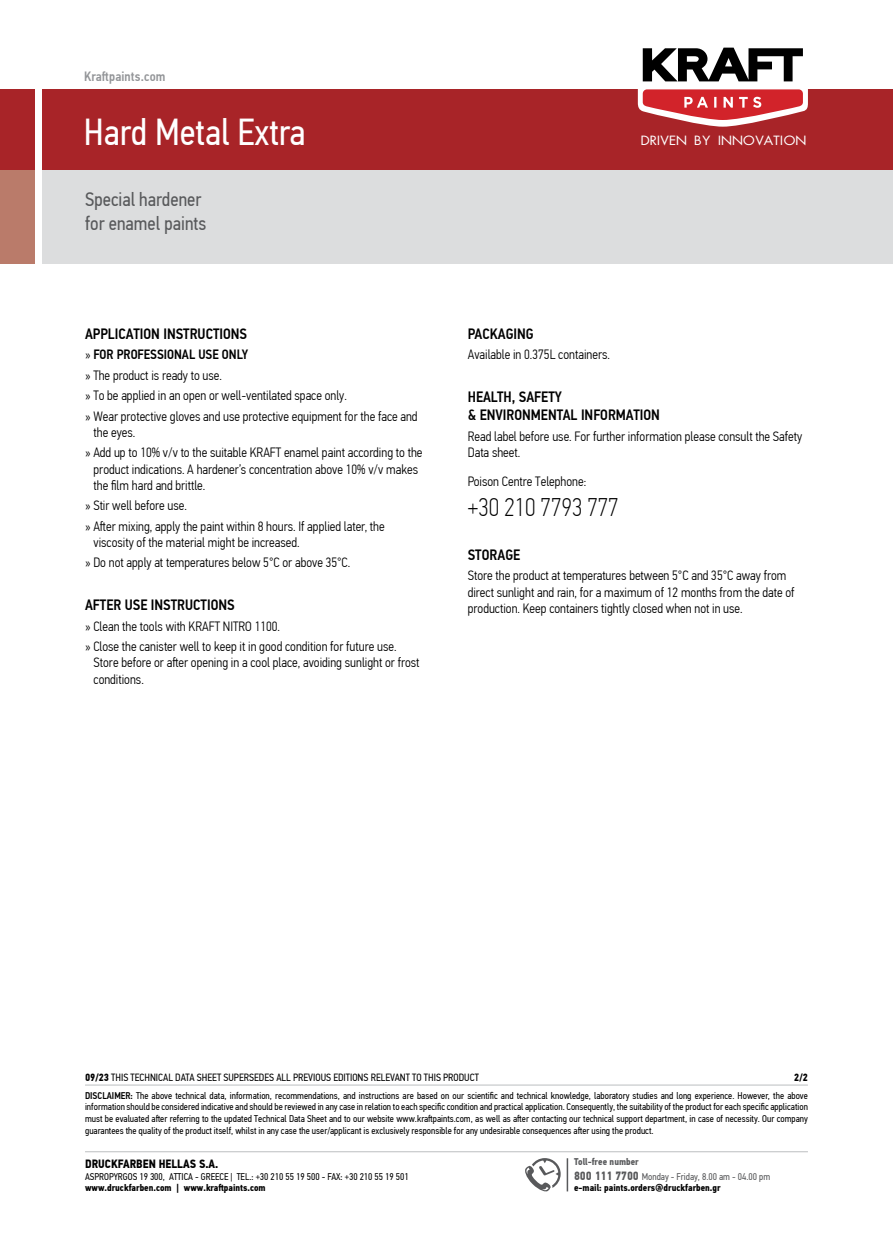
<style>
.page{position:relative;width:893px;height:1234px;background:#fff}
.page>*{position:absolute;margin:0;border:0;box-sizing:border-box;transform-origin:0 0}
.t1{font:37.5px "PF Din Text Cond Pro";color:#fff}
.t2{font:100 25.5px "PF Din Text Cond Pro";color:#000}
.t3{font:19.5px/23.4px "PF Din Text Cond Pro";color:#58595b}
.t4{font:500 15px/18px "PF Din Text Cond Pro";color:#000}
.t5{font:300 13.5px/16.2px "PF Din Text Cond Pro";color:#000}
.t6{font:500 13.5px "PF Din Text Cond Pro";color:#000}
.t7{font:13.5px "UB Future";color:#fff;scale:1.1 1}
.t8{font:500 13.5px "PF Din Text Cond Pro";letter-spacing:.01em;color:#939598}
.t9{font:700 12px "PF Din Text Cond Pro";color:#000}
.t10{font:10.5px "PF Din Text Cond Pro";color:#000}
.t11{font:700 10.5px "PF Din Text Cond Pro";color:#000}
.t12{font:9.75px/11.7px "PF Din Text Cond Pro";color:#000}
.t13{font:700 9.75px/11.7px "PF Din Text Cond Pro";color:#000}
.t14{font:700 9.75px "PF Din Text Cond Pro";color:#58595b}
.s1{font-weight:300}
.s2{font-weight:700}
.s3{font-weight:500}
.s4{font-size:12px;color:#58595b}
.s5{font-weight:400;color:#58595b}
</style>
<div class="page">
<div style="left:43px;top:89px;width:850px;height:81px;background:#a82428"></div>
<div style="left:0;top:89px;width:34px;height:81px;background:#a82428"></div>
<svg style="left:638px;top:47px;width:170px;height:80px"></svg>
<div style="left:43px;top:170px;width:850px;height:94px;background:#dcddde"></div>
<div style="left:0;top:170px;width:34px;height:94px;background:#ba7b6a"></div>
<hr style="left:85px;top:1151px;width:723px;height:1px;background:#bcbec0">
<svg style="left:525px;top:1158px;width:36px;height:34px"></svg>
<hr style="left:567px;top:1157px;width:1px;height:34px;background:#58595b">
<hr style="left:85px;top:1084px;width:723px;height:1px;background:#bcbec0">
<p class="t8" style="left:84px;top:69px;width:83px">Kraftpaints.com</p>
<p class="t1" style="left:84px;top:109px;width:223px">Hard Metal Extra</p>
<p class="t3" style="left:85px;top:188px;width:123px">Special hardener for enamel paints</p>
<p class="t4" style="left:85px;top:325px;width:164px">APPLICATION INSTRUCTIONS</p>
<p class="t6" style="left:85px;top:346px;width:165px"><span class="s1">»</span> FOR PROFESSIONAL USE ONLY</p>
<p class="t5" style="left:85px;top:367px;width:139px">» The product is ready to use.</p>
<p class="t5" style="left:85px;top:387px;width:263px">» To be applied in an open or well-ventilated space only.</p>
<p class="t5" style="left:94px;top:408px;width:326px;text-indent:-9px">» Wear protective gloves and use protective equipment for the face and the eyes.</p>
<p class="t5" style="left:94px;top:444px;width:331px;text-indent:-9px">» Add up to 10% v/v to the suitable KRAFT enamel paint according to the product indications. A hardener’s concentration above 10% v/v makes the film hard and brittle.</p>
<p class="t5" style="left:85px;top:497px;width:103px">» Stir well before use.</p>
<p class="t5" style="left:94px;top:518px;width:293px;text-indent:-9px">» After mixing, apply the paint within 8 hours. If applied later, the viscosity of the material might be increased.</p>
<p class="t5" style="left:85px;top:554px;width:267px">» Do not apply at temperatures below 5°C or above 35°C.</p>
<p class="t4" style="left:85px;top:596px;width:151px">AFTER USE INSTRUCTIONS</p>
<p class="t5" style="left:85px;top:618px;width:197px">» Clean the tools with KRAFT NITRO 1100.</p>
<p class="t5" style="left:94px;top:638px;width:328px;text-indent:-9px">» Close the canister well to keep it in good condition for future use.<br>Store before or after opening in a cool place, avoiding sunlight or frost conditions.</p>
<p class="t7" style="left:640px;top:133px;width:152px">DRIVEN BY INNOVATION</p>
<p class="t4" style="left:468px;top:325px;width:67px">PACKAGING</p>
<p class="t5" style="left:468px;top:346px;width:144px">Available in 0.375L containers.</p>
<p class="t4" style="left:468px;top:388px;width:194px">HEALTH, SAFETY<br>&amp; ENVIRONMENTAL INFORMATION</p>
<p class="t5" style="left:468px;top:428px;width:336px">Read label before use. For further information please consult the Safety<br>Data sheet.</p>
<p class="t5" style="left:468px;top:473px;width:120px">Poison Centre Telephone:</p>
<p class="t2" style="left:468px;top:493px;width:152px">+30 210 7793 777</p>
<p class="t4" style="left:468px;top:546px;width:54px">STORAGE</p>
<p class="t5" style="left:468px;top:567px;width:328px">Store the product at temperatures between 5°C and 35°C away from direct sunlight and rain, for a maximum of 12 months from the date of production. Keep containers tightly closed when not in use.</p>
<p class="t10" style="left:85px;top:1070px;width:395px"><span class="s2">09/23</span> ΤHIS TECHNICAL DATA SHEET SUPERSEDES ALL PREVIOUS EDITIONS RELEVANT TO THIS PRODUCT</p>
<p class="t11" style="left:794px;top:1070px;width:15px">2/2</p>
<p class="t12" style="left:85px;top:1089px;width:724px;text-align:justify"><span class="s3">DISCLAIMER:</span> The above technical data, information, recommendations, and instructions are based on our scientific and technical knowledge, laboratory studies and long experience. However, the above information should be considered indicative and should be reviewed in any case in relation to each specific condition and practical application. Consequently, the suitability of the product for each specific application must be evaluated after referring to the updated Technical Data Sheet and to our website www.kraftpaints.com, as well as after contacting our technical support department, in case of necessity. Our company guarantees the quality of the product itself, whilst in any case the user/applicant is exclusively responsible for any undesirable consequences after using the product.</p>
<p class="t9" style="left:85px;top:1156px;width:135px">DRUCKFARBEN HELLAS S.A.</p>
<p class="t12" style="left:85px;top:1170px;width:325px">ASPROPYRGOS 19 300, ATTICA - GREECE | TEL.: +30 210 55 19 500 - FAX: +30 210 55 19 501 <span class="s2">www.druckfarben.com | www.kraftpaints.com</span></p>
<p class="t14" style="left:574px;top:1155px;width:66px">Toll-free number</p>
<p class="t13" style="left:574px;top:1170px;width:198px"><span class="s4">800 111 7700</span> <span class="s5">Monday - Friday, 8.00 am - 04.00 pm </span>e-mail: paints.orders@druckfarben.gr</p>
</div>
